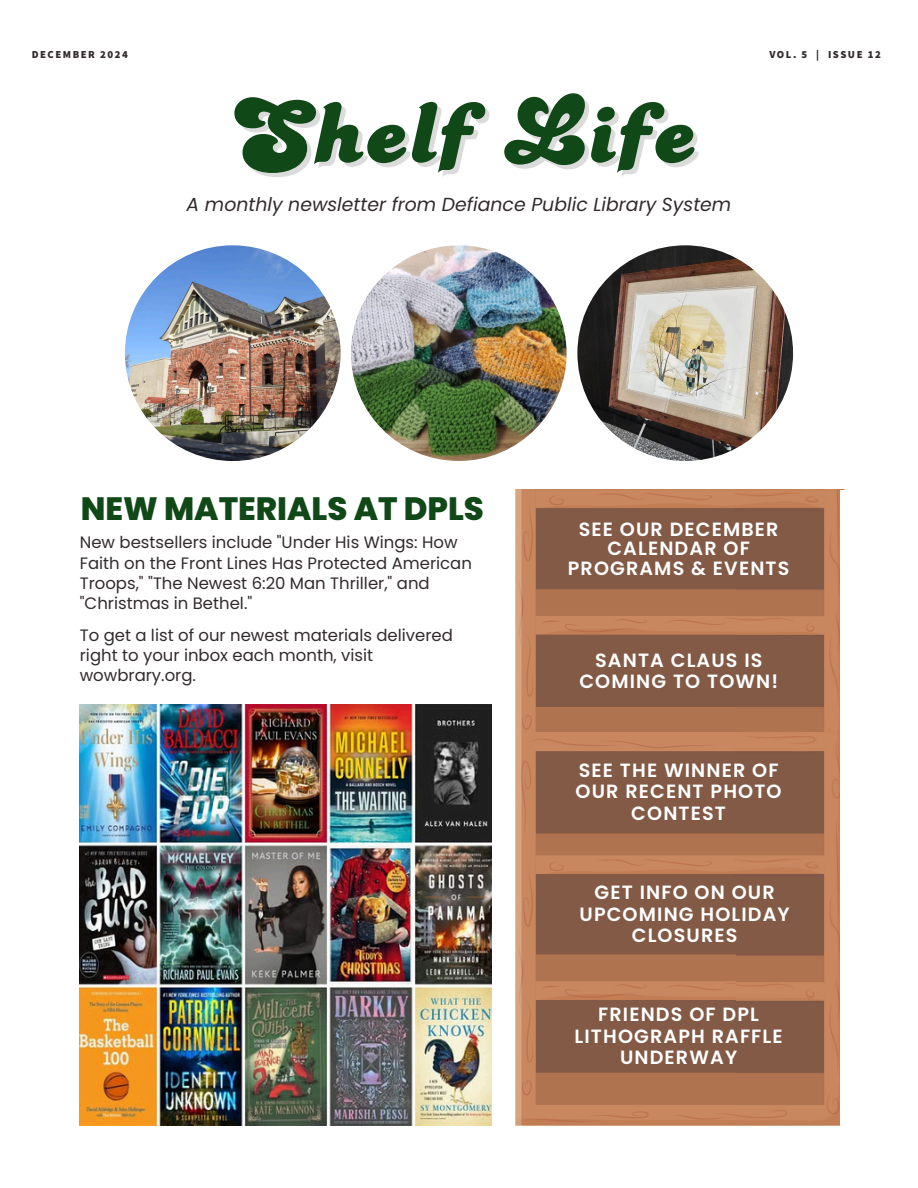
<style>
.page{position:relative;width:918px;height:1188px;background:#fff}
.page>*{position:absolute;margin:0;border:0;box-sizing:border-box;transform-origin:0 0}
.t1{font:95.7px "Candice Com";letter-spacing:.025em;color:#114817}
.t2{font:800 32.25px "Poppins";color:#114817}
.t3{font:600 19.2px/21.6px "Poppins";letter-spacing:.06em;color:#fff;text-align:center}
.t4{font:italic 18.9px "Poppins";color:#322b2d}
.t5{font:16.5px/20.2px "Poppins";color:#322b2d}
.t6{font:900 10.8px "Mada";letter-spacing:.14em;color:#322b2d}
.t7{font:900 10.65px "Mada";letter-spacing:.14em;color:#322b2d}
</style>
<div class="page">
<img style="left:125px;top:245px;width:216px;height:216px;border-radius:50%">
<img style="left:351px;top:245px;width:216px;height:216px;border-radius:50%">
<img style="left:80px;top:705px;width:412px;height:421px">
<img style="left:577px;top:245px;width:216px;height:216px;border-radius:50%">
<img style="left:515px;top:490px;width:325px;height:242px">
<img style="left:515px;top:732px;width:325px;height:393px">
<p class="t6" style="left:32px;top:48px;width:98px">DECEMBER 2024</p>
<p class="t7" style="left:769px;top:49px;width:113px">VOL. 5 | ISSUE 12</p>
<p class="t1" style="left:223px;top:79px;width:474px">Shelf Life</p>
<p class="t4" style="left:187px;top:191px;width:546px">A monthly newsletter from Defiance Public Library System</p>
<h2 class="t2" style="left:81px;top:486px;width:405px">NEW MATERIALS AT DPLS</h2>
<h5 class="t5" style="left:80px;top:533px;width:394px">New bestsellers include "Under His Wings: How Faith on the Front Lines Has Protected American Troops," "The Newest 6:20 Man Thriller," and "Christmas in Bethel."</h5>
<h5 class="t5" style="left:80px;top:625px;width:375px">To get a list of our newest materials delivered right to your inbox each month, visit wowbrary.org.</h5>
<p class="t3" style="left:568px;top:520px;width:223px;line-height:19.2px">SEE OUR DECEMBER<br>CALENDAR OF<br>PROGRAMS &amp; EVENTS</p>
<p class="t3" style="left:579px;top:650px;width:200px">SANTA CLAUS IS<br>COMING TO TOWN!</p>
<p class="t3" style="left:576px;top:759px;width:207px">SEE THE WINNER OF<br>OUR RECENT PHOTO<br>CONTEST</p>
<h3 class="t3" style="left:580px;top:881px;width:212px">GET INFO ON OUR<br>UPCOMING HOLIDAY<br>CLOSURES</h3>
<h3 class="t3" style="left:575px;top:1004px;width:210px">FRIENDS OF DPL<br>LITHOGRAPH RAFFLE<br>UNDERWAY</h3>
</div>
